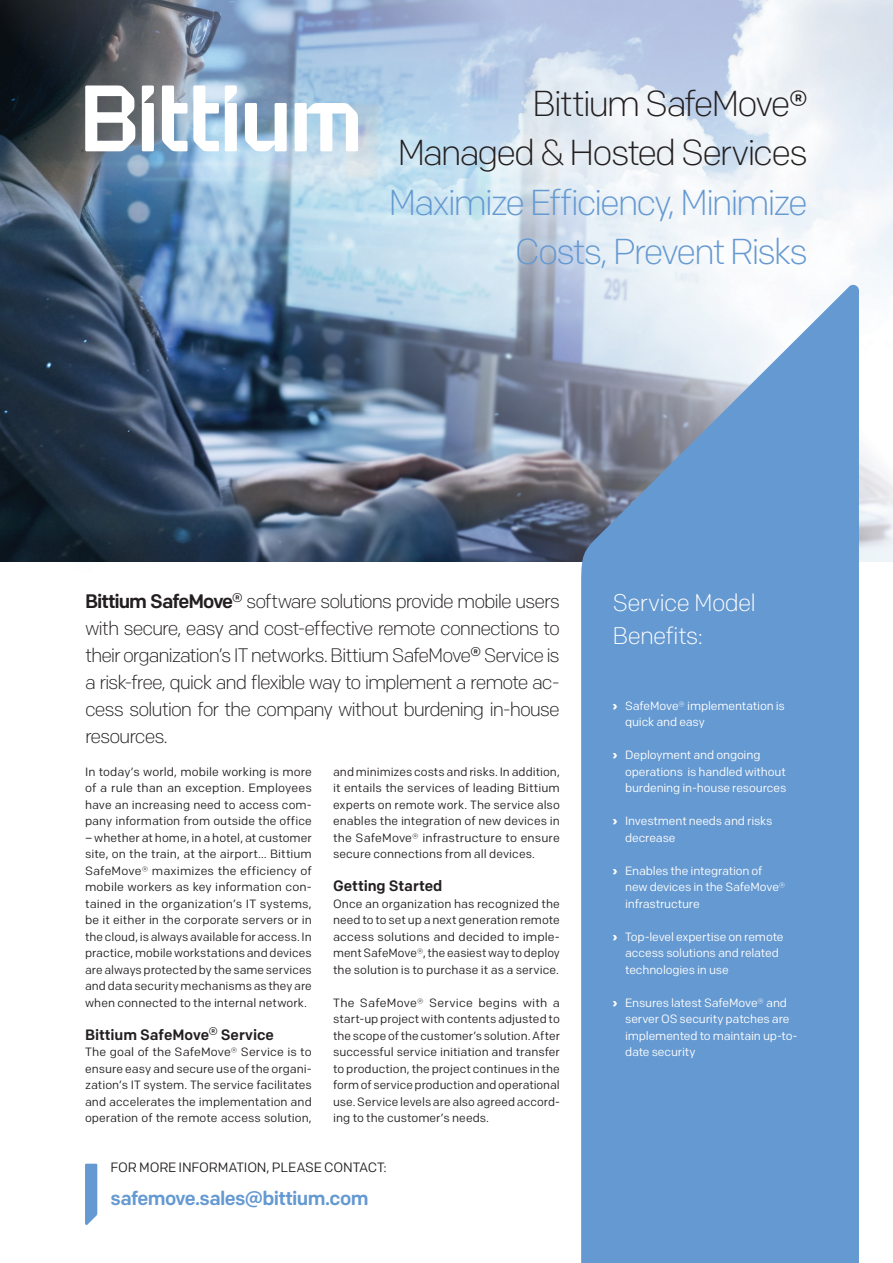
<style>
.page{position:relative;width:893px;height:1263px;background:#fff}
.page>*{position:absolute;margin:0;border:0;box-sizing:border-box;transform-origin:0 0}
.t1{font:300 36px/49.5px "Colfax";letter-spacing:-.07em;color:#6599d1;text-align:right}
.t2{font:300 36px/49.5px "Colfax";letter-spacing:-.06em;color:#231f20;text-align:right}
.t3{font:300 24px/33px "Colfax";letter-spacing:-.03em;color:#fff}
.t4{font:300 19.5px/27px "Colfax";letter-spacing:-.055em;color:#231f20;text-align:justify}
.t5{font:500 19.5px "Colfax";letter-spacing:-.035em;color:#6599d1}
.t6{font:500 15px "Colfax";color:#231f20}
.t7{font:13.5px "Colfax";letter-spacing:-.015em;color:#231f20}
.t8{font:12px/16.5px "Colfax";letter-spacing:.005em;color:#231f20;text-align:justify}
.t9{font:12px/16.5px "Colfax";letter-spacing:-.01em;color:#fff}
.s1{font-weight:500}
.s2{font-weight:500;font-size:21px}
.s3{font-size:18px}
.s4{font-weight:700}
</style>
<div class="page">
<svg style="left:85px;top:1164px;width:12px;height:61px"></svg>
<img style="left:0;top:0;width:893px;height:562px">
<svg style="left:581px;top:285px;width:278px;height:978px;background:#709ed0"></svg>
<svg style="left:162px;top:85px;width:57px;height:66px"></svg>
<svg style="left:245px;top:103px;width:42px;height:48px"></svg>
<svg style="left:295px;top:103px;width:63px;height:48px"></svg>
<svg style="left:85px;top:85px;width:50px;height:66px"></svg>
<svg style="left:142px;top:85px;width:12px;height:66px"></svg>
<svg style="left:225px;top:85px;width:12px;height:66px"></svg>
<h1 class="t2" style="left:397px;top:78px;width:412px">Bittium SafeMove<span class="s1">®<br></span>Managed &amp; Hosted Services</h1>
<h1 class="t1" style="left:388px;top:177px;width:421px">Maximize Efficiency, Minimize<br>Costs, Prevent Risks</h1>
<p class="t4" style="left:85px;top:587px;width:476px"><span class="s1">Bittium SafeMove</span><span class="s2">®</span> software solutions provide mobile users with secure, easy and cost-effective remote connections to their organization’s IT networks. Bittium SafeMove<span class="s2">®</span> Service is a risk-free, quick and flexible way to implement a remote ac&shy;cess solution for the company without burdening in-house resources.</p>
<p class="t8" style="left:85px;top:763px;width:228px">In today’s world, mobile working is more of a rule than an exception. Employees have an increasing need to access com&shy;pany information from outside the office</p>
<p class="t8" style="left:85px;top:829px;width:228px">– whether at home, in a hotel, at customer site, on the train, at the airport… Bittium SafeMove® maximizes the efficiency of mobile workers as key information con&shy;tained in the organization’s IT systems, be it either in the corporate servers or in the cloud, is always available for access. In practice, mobile workstations and devices are always protected by the same services and data security mechanisms as they are when connected to the internal network.</p>
<p class="t6" style="left:85px;top:1025px;width:190px">Bittium SafeMove<span class="s3">®</span> Service</p>
<p class="t8" style="left:85px;top:1043px;width:228px">The goal of the SafeMove® Service is to ensure easy and secure use of the organi&shy;zation’s IT system. The service facilitates and accelerates the implementation and operation of the remote access solution,</p>
<p class="t8" style="left:333px;top:763px;width:228px">and minimizes costs and risks. In addition, it entails the services of leading Bittium experts on remote work. The service also enables the integration of new devices in the SafeMove® infrastructure to ensure secure connections from all devices.</p>
<p class="t6" style="left:333px;top:877px;width:111px">Getting Started</p>
<p class="t8" style="left:333px;top:895px;width:228px">Once an organization has recognized the need to to set up a next generation remote access solutions and decided to imple&shy;ment SafeMove®, the easiest way to deploy the solution is to purchase it as a service.</p>
<p class="t8" style="left:333px;top:994px;width:228px">The SafeMove® Service begins with a start-up project with contents adjusted to the scope of the customer’s solution. After successful service initiation and transfer to production, the project continues in the form of service production and operational use. Service levels are also agreed accord&shy;ing to the customer’s needs.</p>
<p class="t7" style="left:111px;top:1158px;width:278px">FOR MORE INFORMATION, PLEASE CONTACT:</p>
<h3 class="t5" style="left:111px;top:1186px;width:260px">safemove.sales@bittium.com</h3>
<h2 class="t3" style="left:612px;top:585px;width:145px">Service Model<br>Benefits:</h2>
<p class="t9" style="left:625px;top:697px;width:161px;text-indent:-13px"><span class="s4">›</span> SafeMove® implementation is quick and easy</p>
<p class="t9" style="left:625px;top:746px;width:163px;text-indent:-13px"><span class="s4">›</span> Deployment and ongoing operations is handled without burdening in-house resources</p>
<p class="t9" style="left:625px;top:812px;width:149px;text-indent:-13px"><span class="s4">›</span> Investment needs and risks decrease</p>
<p class="t9" style="left:625px;top:862px;width:162px;text-indent:-13px"><span class="s4">›</span> Enables the integration of new devices in the SafeMove® infrastructure</p>
<p class="t9" style="left:625px;top:928px;width:160px;text-indent:-13px"><span class="s4">›</span> Top-level expertise on remote access solutions and related technologies in use</p>
<p class="t9" style="left:625px;top:994px;width:174px;text-indent:-13px"><span class="s4">›</span> Ensures latest SafeMove® and server OS security patches are implemented to maintain up-to&shy;date security</p>
</div>
